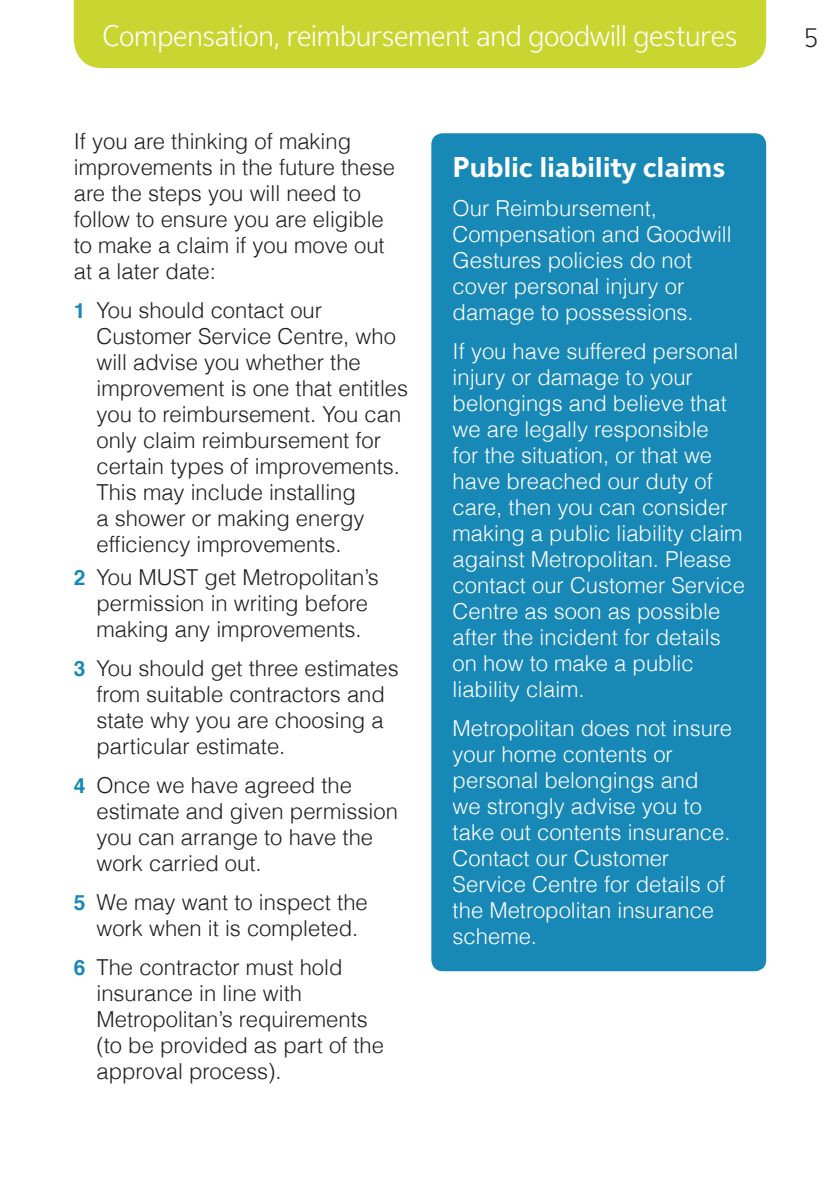
<style>
.page{position:relative;width:840px;height:1191px;background:#fff}
.page>*{position:absolute;margin:0;border:0;box-sizing:border-box;transform-origin:0 0}
.t1{font:300 31.2px "Eau Douce Sans";letter-spacing:-.04em;color:#fff}
.Panel_heading_15_15{font:700 30px "Eau Douce Sans";letter-spacing:-.01em;color:#fff}
.t2{font:300 28px "Eau Douce Sans";color:#231f20}
.Bullet_text_HelveLt{font:300 22px/26px "Helvetica";color:#231f20}
.Panel_Text_Std_11_13{font:300 22px/26px "Helvetica";color:#fff}
.BODY_TEXT_HelvLt_11{font:300 22px/26px "Helvetica";color:#231f20}
.s1{font-weight:700;font-size:21px;color:#1888b7}
</style>
<div class="page">
<div style="left:74px;top:0;width:691px;height:68px;background:#c9d632"></div>
<div style="left:431px;top:133px;width:334px;height:838px;background:#1888b7;border-radius:11px"></div>
<h1 class="t1" style="left:102px;top:19px;width:636px">Compensation, reimbursement and goodwill gestures</h1>
<p class="t2" style="left:803px;top:22px;width:16px">5</p>
<p class="BODY_TEXT_HelvLt_11" style="left:74px;top:128px;width:322px">If you are thinking of making improvements in the future these are the steps you will need to follow to ensure you are eligible to make a claim if you move out at a later date:</p>
<p class="Bullet_text_HelveLt" style="left:96px;top:297px;width:313px;text-indent:-23px"><span class="s1">1</span> You should contact our<br>Customer Service Centre, who will advise you whether the improvement is one that entitles you to reimbursement. You can only claim reimbursement for certain types of improvements.<br>This may include installing<br>a shower or making energy efficiency improvements.</p>
<p class="Bullet_text_HelveLt" style="left:74px;top:564px;width:306px;text-align:center"><span class="s1">2</span> You MUST get Metropolitan’s permission in writing before making any improvements.</p>
<p class="Bullet_text_HelveLt" style="left:96px;top:655px;width:304px;text-indent:-23px"><span class="s1">3</span> You should get three estimates from suitable contractors and state why you are choosing a particular estimate.</p>
<p class="Bullet_text_HelveLt" style="left:96px;top:772px;width:303px;text-indent:-23px"><span class="s1">4</span> Once we have agreed the estimate and given permission you can arrange to have the work carried out.</p>
<p class="Bullet_text_HelveLt" style="left:96px;top:889px;width:273px;text-indent:-23px"><span class="s1">5</span> We may want to inspect the work when it is completed.</p>
<p class="Bullet_text_HelveLt" style="left:96px;top:954px;width:289px;text-indent:-23px"><span class="s1">6</span> The contractor must hold insurance in line with<br>Metropolitan’s requirements (to be provided as part of the approval process).</p>
<p class="Panel_heading_15_15" style="left:452px;top:150px;width:274px">Public liability claims</p>
<p class="Panel_Text_Std_11_13" style="left:452px;top:194px;width:280px">Our Reimbursement,<br>Compensation and Goodwill<br>Gestures policies do not cover personal injury or damage to possessions.</p>
<p class="Panel_Text_Std_11_13" style="left:452px;top:337px;width:293px">If you have suffered personal injury or damage to your belongings and believe that we are legally responsible<br>for the situation, or that we have breached our duty of care, then you can consider making a public liability claim against Metropolitan. Please contact our Customer Service<br>Centre as soon as possible after the incident for details on how to make a public liability claim.</p>
<p class="Panel_Text_Std_11_13" style="left:452px;top:714px;width:281px">Metropolitan does not insure your home contents or personal belongings and we strongly advise you to take out contents insurance.<br>Contact our Customer<br>Service Centre for details of the Metropolitan insurance scheme.</p>
</div>
